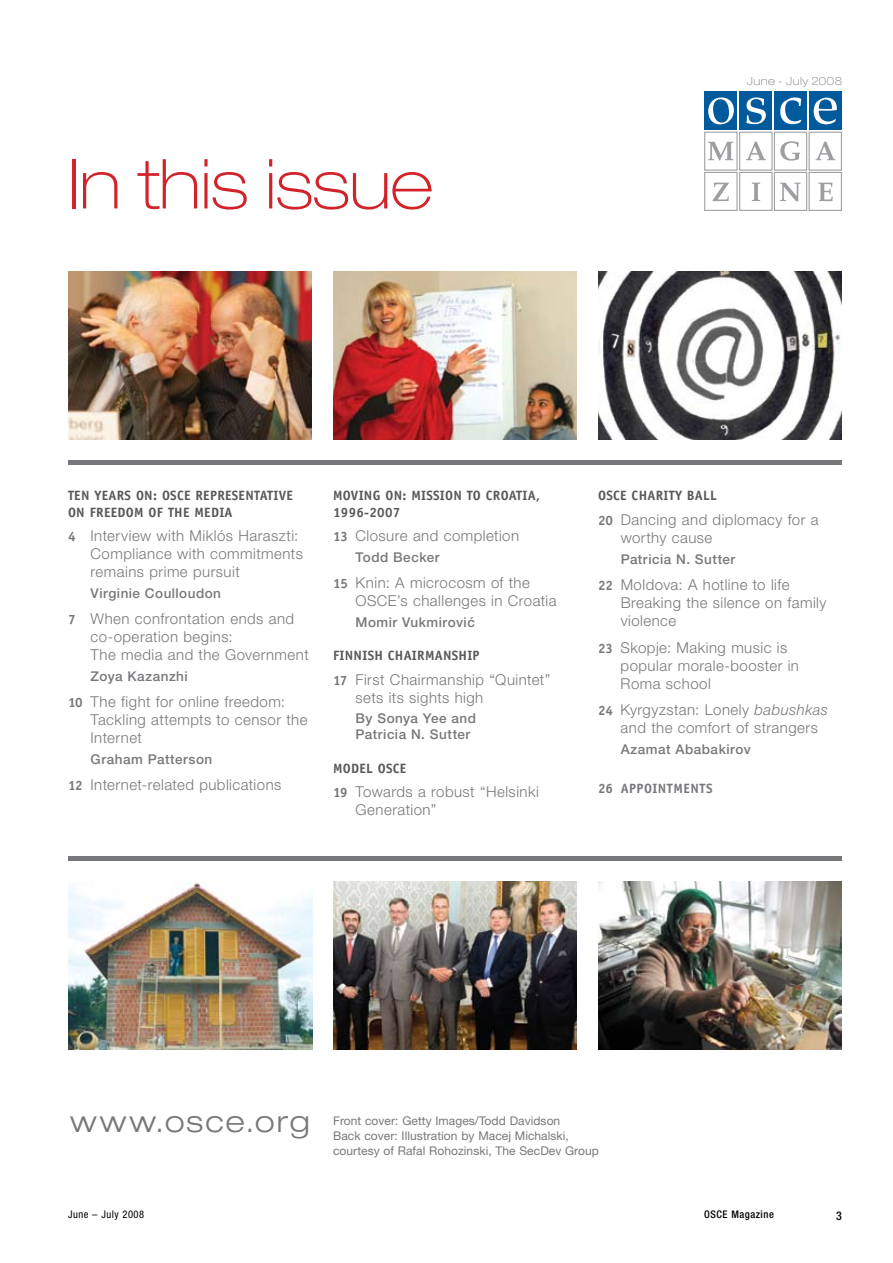
<style>
.page{position:relative;width:893px;height:1263px;background:#fff}
.page>*{position:absolute;margin:0;border:0;box-sizing:border-box;transform-origin:0 0}
.t1{font:100 expanded 69px "Helvetica Neue";letter-spacing:-.01em;color:#d2232a}
.t2{font:300 expanded 30px "Helvetica Neue";letter-spacing:.065em;color:#77787b}
.t3{font:300 15px/18px "Helvetica Neue";letter-spacing:.03em;color:#77787b}
.t4{font:500 13.5px/16.2px "Helvetica Neue";letter-spacing:.035em;color:#77787b}
.t5{font:700 13.5px/16.2px "Officina Sans";letter-spacing:.02em;color:#58595b}
.t6{font:700 13.5px "Officina Sans";letter-spacing:.03em;color:#77787b}
.t7{font:12px/15px "Helvetica Neue";letter-spacing:.005em;color:#77787b}
.t8{font:500 condensed 12px "Helvetica Neue";color:#000}
.t9{font:100 expanded 11.25px "Helvetica Neue";letter-spacing:.045em;color:#77787b}
.t10{font:condensed 10.5px "Helvetica Neue";letter-spacing:.05em;color:#000}
.t11{font:500 condensed 10.5px "Helvetica Neue";letter-spacing:.05em;color:#000}
.s1{font-family:"Officina Sans";font-weight:700;font-size:13.5px}
.s2{font-style:italic}
</style>
<div class="page">
<div style="left:809px;top:92px;width:32px;height:38px;background:#005a9c"></div>
<div style="left:774px;top:92px;width:33px;height:38px;background:#005a9c"></div>
<div style="left:739px;top:92px;width:33px;height:38px;background:#005a9c"></div>
<div style="left:704px;top:92px;width:33px;height:38px;background:#005a9c"></div>
<svg style="left:814px;top:98px;width:23px;height:26px"></svg>
<svg style="left:780px;top:97px;width:21px;height:27px"></svg>
<svg style="left:746px;top:97px;width:20px;height:27px"></svg>
<svg style="left:708px;top:97px;width:26px;height:27px"></svg>
<svg style="left:704px;top:131px;width:138px;height:80px"></svg>
<div style="left:68px;top:856px;width:774px;height:5px;background:#77787b"></div>
<hr style="left:68px;top:460px;width:774px;height:4px;background:#77787b">
<img style="left:333px;top:881px;width:244px;height:168px">
<img style="left:598px;top:881px;width:244px;height:168px">
<img style="left:598px;top:271px;width:244px;height:168px">
<img style="left:333px;top:271px;width:244px;height:168px">
<img style="left:68px;top:271px;width:244px;height:168px">
<img style="left:68px;top:882px;width:245px;height:167px">
<h1 class="t1" style="left:68px;top:143px;width:366px">In this issue</h1>
<p class="t9" style="left:747px;top:75px;width:97px">June - July 2008</p>
<p class="t5" style="left:68px;top:487px;width:226px">TEN YEARS ON : OSCE REPRESENTATIVE<br>ON FREEDOM OF THE MEDIA</p>
<p class="t3" style="left:91px;top:527px;width:214px;text-indent:-22px"><span class="s1">4</span> Interview with Miklós Haraszti:<br>Compliance with commitments remains prime pursuit</p>
<p class="t4" style="left:91px;top:585px;width:132px">Virginie Coulloudon</p>
<p class="t3" style="left:91px;top:610px;width:220px;text-indent:-23px"><span class="s1">7</span> When confrontation ends and co-operation begins:<br>The media and the Government</p>
<p class="t4" style="left:91px;top:668px;width:99px">Zoya Kazanzhi</p>
<p class="t3" style="left:91px;top:693px;width:218px;text-indent:-22px"><span class="s1">10</span> The fight for online freedom:<br>Tackling attempts to censor the<br>Internet</p>
<p class="t4" style="left:91px;top:751px;width:123px">Graham Patterson</p>
<p class="t3" style="left:68px;top:775px;width:215px"><span class="s1">12</span> Internet-related publications</p>
<p class="t5" style="left:333px;top:487px;width:208px">MOVIN G ON : MISSION TO CROATIA,<br>1996-2007</p>
<p class="t3" style="left:333px;top:527px;width:188px"><span class="s1">13</span> Closure and completion</p>
<p class="t4" style="left:356px;top:549px;width:85px">Todd Becker</p>
<p class="t3" style="left:356px;top:574px;width:203px;text-indent:-23px"><span class="s1">15</span> Knin: A microcosm of the<br>OSCE’s challenges in Croatia</p>
<p class="t4" style="left:356px;top:614px;width:121px">Momir Vukmirovic´</p>
<p class="t5" style="left:333px;top:647px;width:15px">FINNI</p>
<p class="t5" style="left:368px;top:647px;width:113px">SH CHAIRMANSHIP</p>
<p class="t3" style="left:356px;top:670px;width:196px;text-indent:-22px"><span class="s1">17</span> First Chairmanship “Quintet” sets its sights high</p>
<p class="t4" style="left:356px;top:710px;width:122px">By Sonya Yee and<br>Patricia N. Sutter</p>
<p class="t5" style="left:333px;top:760px;width:73px">MODEL OSCE</p>
<p class="t3" style="left:356px;top:783px;width:185px;text-indent:-22px"><span class="s1">19</span> Towards a robust “Helsinki<br>Generation”</p>
<p class="t5" style="left:598px;top:487px;width:120px">OSCE CHARITY BALL</p>
<p class="t3" style="left:621px;top:510px;width:199px;text-indent:-23px"><span class="s1">20</span> Dancing and diplomacy for a worthy cause</p>
<p class="t4" style="left:621px;top:551px;width:116px">Patricia N. Sutter</p>
<p class="t3" style="left:621px;top:575px;width:207px;text-indent:-23px"><span class="s1">22</span> Moldova: A hotline to life<br>Breaking the silence on family violence</p>
<p class="t3" style="left:621px;top:638px;width:180px;text-indent:-22px"><span class="s1">23</span> Skopje: Making music is popular morale-booster in<br>Roma school</p>
<p class="t3" style="left:621px;top:700px;width:209px;text-indent:-22px"><span class="s1">24</span> Kyrgyzstan: Lonely <span class="s2">babushkas </span>and the comfort of strangers</p>
<p class="t4" style="left:621px;top:740px;width:132px">Azamat Ababakirov</p>
<p class="t6" style="left:598px;top:780px;width:116px">26 APPOINTMENTS</p>
<h2 class="t2" style="left:70px;top:1104px;width:241px">www.osce.org</h2>
<p class="t7" style="left:333px;top:1113px;width:267px">Front cover: Getty I mages/Todd Davidson<br>Back cover: I llustration by Macej Michalski, courtesy of Rafal Rohozinski, The SecDev Group</p>
<p class="t10" style="left:68px;top:1209px;width:78px">June – July 2008</p>
<p class="t11" style="left:704px;top:1208px;width:71px">OSCE Magazine</p>
<p class="t8" style="left:836px;top:1208px;width:7px">3</p>
</div>
